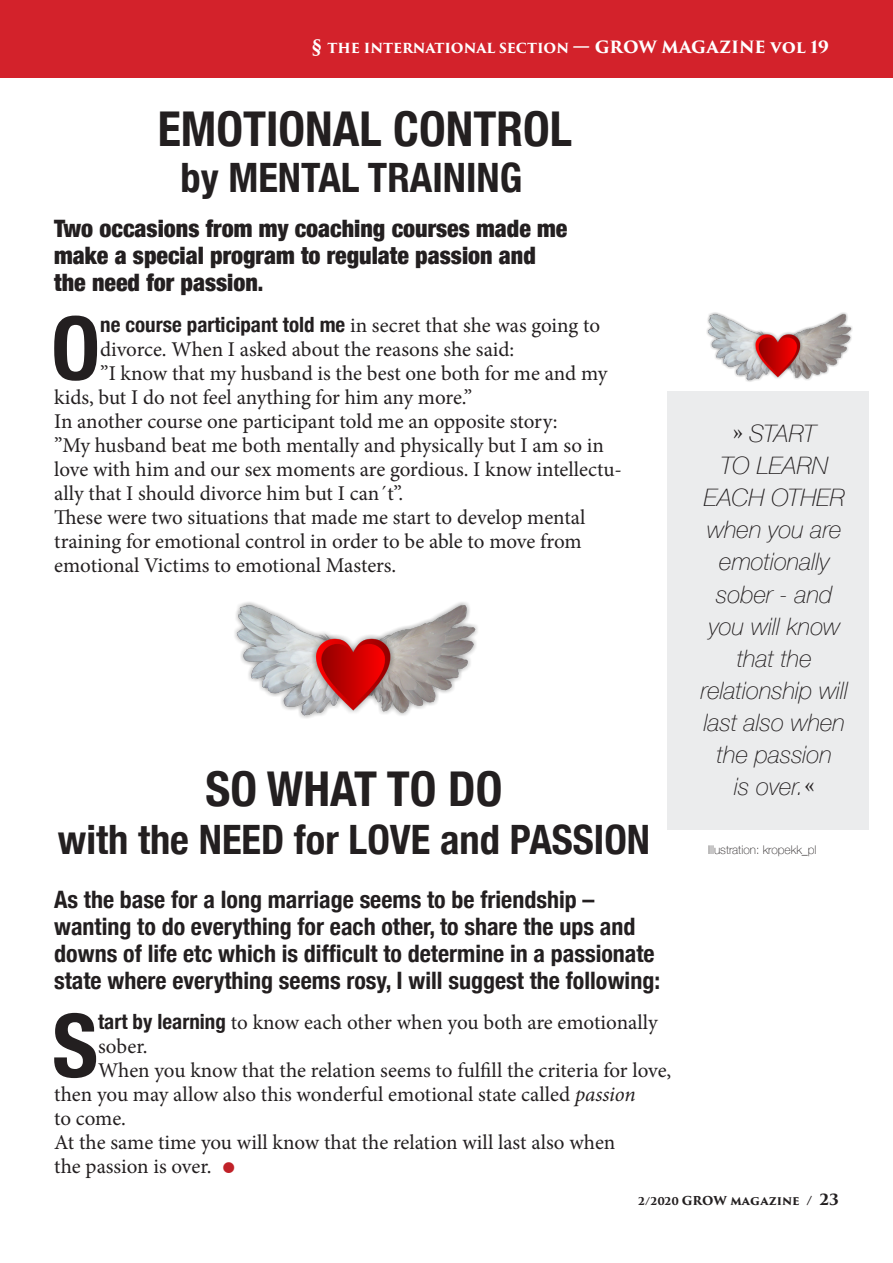
<style>
.page{position:relative;width:893px;height:1263px;background:#fff}
.page>*{position:absolute;margin:0;border:0;box-sizing:border-box;transform-origin:0 0}
.t1{font:700 condensed 88.2px "Helvetica Neue";color:#231f20}
.t2{font:700 condensed 48px "Helvetica Neue";color:#231f20}
.t3{font:700 condensed 40.5px "Helvetica Neue";color:#231f20}
.t4{font:700 condensed 24px "Helvetica Neue";color:#231f20}
.t5{font:italic 100 24px/32.1px "Helvetica Neue";color:#231f20;text-align:center}
.t6{font:900 condensed 24px "Helvetica Neue";color:#231f20}
.t7{font:21px/24px "Minion Pro";letter-spacing:-.005em;color:#231f20}
.t8{font:700 13.5px "Trajan Pro 3";letter-spacing:-.005em;color:#fff}
.t9{font:100 12px "Helvetica Neue";color:#231f20}
.t10{font:700 12px "Trajan Pro 3";letter-spacing:-.005em;color:#231f20}
.s1{font-size:18px}
.s2{font-size:16.5px}
.s3{font-size:21px}
.s4{font-family:"Helvetica Neue";font-weight:700;font-stretch:condensed}
.s5{font-style:italic}
.s6{font-family:"Minion Pro";font-weight:400;font-style:normal}
.s7{font-size:10.5px}
.s8{font-size:15px}
</style>
<div class="page">
<div style="left:0;top:0;width:893px;height:77px;background:#d3222b"></div>
<img style="left:234px;top:602px;width:244px;height:116px">
<div style="left:666px;top:391px;width:202px;height:439px;background:#ebeced"></div>
<img style="left:706px;top:312px;width:147px;height:70px">
<p class="t8" style="left:312px;top:38px;width:519px"><span class="s1">§</span> THE INTERNATIONAL SECTION <span class="s1">—</span> <span class="s2">GROW MAGAZINE vol 19</span></p>
<p class="t2" style="left:158px;top:89px;width:416px">EMOTIONAL CONTROL</p>
<p class="t3" style="left:181px;top:144px;width:343px">by MENTAL TRAINING</p>
<p class="t6" style="left:54px;top:209px;width:515px">Two occasions from my coaching courses made me</p>
<p class="t6" style="left:54px;top:236px;width:483px">make a special program to regulate passion and</p>
<p class="t6" style="left:54px;top:263px;width:211px">the need for passion<span class="s3">.</span></p>
<p class="t1" style="left:51px;top:275px;width:51px">O</p>
<p class="t7" style="left:100px;top:313px;width:501px"><span class="s4">ne course participant told me</span> in secret that she was going to divorce. When I asked about the reasons she said:</p>
<p class="t7" style="left:54px;top:361px;width:555px;text-indent:46px">”I know that my husband is the best one both for me and my kids, but I do not feel anything for him any more.”</p>
<p class="t7" style="left:54px;top:409px;width:505px">In another course one participant told me an opposite story:</p>
<p class="t7" style="left:54px;top:433px;width:569px">”My husband beat me both mentally and physically but I am so in love with him and our sex moments are gordious. I know intellectu&shy;ally that I should divorce him but I can´t”.</p>
<p class="t7" style="left:54px;top:505px;width:533px">These were two situations that made me start to develop mental</p>
<p class="t7" style="left:54px;top:529px;width:529px">training for emotional control in order to be able to move from</p>
<p class="t7" style="left:54px;top:553px;width:344px">emotional Victims to emotional Masters.</p>
<p class="t2" style="left:206px;top:749px;width:298px">SO WHAT TO DO</p>
<p class="t3" style="left:58px;top:806px;width:594px">with the NEED for LOVE and PASSION</p>
<p class="t4" style="left:54px;top:879px;width:542px">As the base for a long marriage seems to be friendship –</p>
<p class="t4" style="left:54px;top:906px;width:583px">wanting to do everything for each other, to share the ups and</p>
<p class="t4" style="left:54px;top:933px;width:602px">downs of life etc which is difficult to determine in a passionate</p>
<p class="t4" style="left:54px;top:960px;width:607px">state where everything seems rosy, I will suggest the following:</p>
<p class="t1" style="left:52px;top:972px;width:47px">S</p>
<p class="t7" style="left:98px;top:1010px;width:561px"><span class="s4">tart by learning</span> to know each other when you both are emotionally</p>
<p class="t7" style="left:98px;top:1034px;width:51px">sober.</p>
<p class="t7" style="left:98px;top:1058px;width:575px">When you know that the relation seems to fulfill the criteria for love,</p>
<p class="t7" style="left:54px;top:1082px;width:583px">then you may allow also this wonderful emotional state called <span class="s5">passion</span></p>
<p class="t7" style="left:54px;top:1106px;width:73px">to come.</p>
<p class="t7" style="left:54px;top:1130px;width:563px">At the same time you will know that the relation will last also when</p>
<p class="t7" style="left:54px;top:1154px;width:159px">the passion is over.</p>
<p class="t5" style="left:733px;top:416px;width:85px"><span class="s6">»</span> START</p>
<p class="t5" style="left:720px;top:448px;width:109px">TO LEARN</p>
<p class="t5" style="left:704px;top:480px;width:143px">EACH OTHER</p>
<p class="t5" style="left:707px;top:513px;width:136px">when you are emotionally</p>
<p class="t5" style="left:716px;top:577px;width:118px">sober - and</p>
<p class="t5" style="left:709px;top:609px;width:133px">you will know that the</p>
<p class="t5" style="left:701px;top:673px;width:149px">relationship will last also when the passion</p>
<p class="t5" style="left:734px;top:769px;width:82px">is over.<span class="s6">«</span></p>
<p class="t9" style="left:708px;top:840px;width:110px">Illustration: kropekk_pl</p>
<p class="t10" style="left:638px;top:1192px;width:202px"><span class="s7">2/2020</span> GROW magazine / <span class="s8">23</span></p>
</div>
